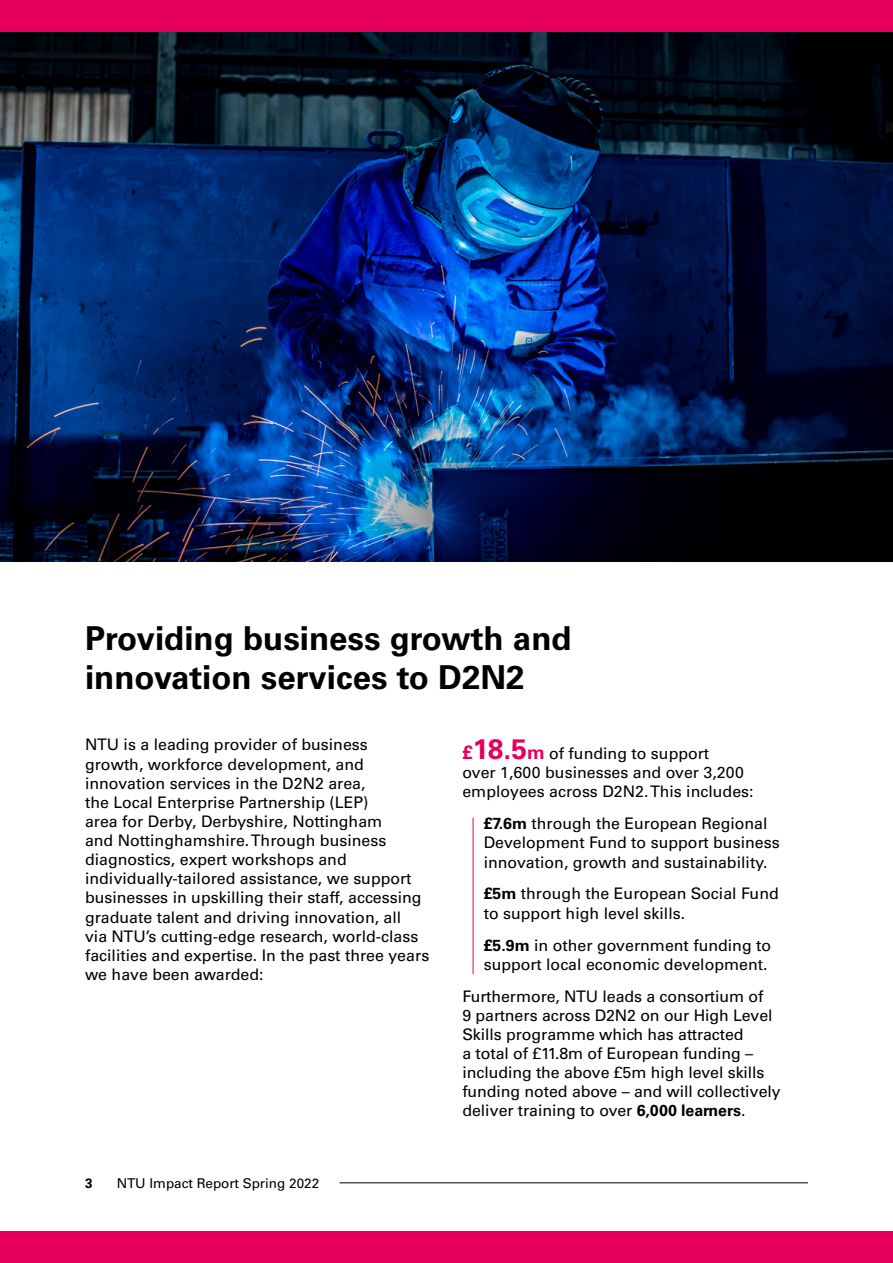
<style>
.page{position:relative;width:893px;height:1263px;background:#fff}
.page>*{position:absolute;margin:0;border:0;box-sizing:border-box;transform-origin:0 0}
.t1{font:700 33px/39.6px "Univers LT Std";color:#000}
.t2{font:15.9px/19px "Univers LT Std";color:#000}
.t3{font:13.5px "Univers LT Std";color:#000}
.t4{font:700 13.5px "Univers LT Std";color:#000}
.s1{font-weight:700;font-size:18.75px;color:#e6005b}
.s2{font-weight:700;font-size:28.2px;color:#e6005b}
.s3{font-weight:700}
</style>
<div class="page">
<img style="left:0;top:32px;width:893px;height:530px">
<div style="left:0;top:1231px;width:893px;height:32px;background:#e6005b"></div>
<div style="left:0;top:0;width:893px;height:32px;background:#e6005b"></div>
<hr style="left:340px;top:1182px;width:468px;height:1px;background:#000">
<hr style="left:473px;top:818px;width:1px;height:156px;background:#e6005b">
<h1 class="t1" style="left:85px;top:618px;width:488px">Providing business growth and innovation services to D2N2</h1>
<p class="t2" style="left:85px;top:735px;width:346px">NTU is a leading provider of business growth, workforce development, and innovation services in the D2N2 area,<br>the Local Enterprise Partnership (LEP)<br>area for Derby, Derbyshire, Nottingham<br>and Nottinghamshire. Through business diagnostics, expert workshops and individually-tailored assistance, we support businesses in upskilling their staff, accessing graduate talent and driving innovation, all<br>via NTU’s cutting-edge research, world-class facilities and expertise. In the past three years we have been awarded:</p>
<p class="t2" style="left:462px;top:744px;width:293px"><span class="s1">£</span><span class="s2">18.5</span><span class="s1">m</span> of funding to support<br>over 1,600 businesses and over 3,200 employees across D2N2. This includes:</p>
<p class="t2" style="left:484px;top:814px;width:297px"><span class="s3">£7.6m</span> through the European Regional<br>Development Fund to support business innovation, growth and sustainability.</p>
<p class="t2" style="left:484px;top:884px;width:297px"><span class="s3">£5m</span> through the European Social Fund to support high level skills.</p>
<p class="t2" style="left:484px;top:935px;width:289px"><span class="s3">£5.9m</span> in other government funding to support local economic development.</p>
<p class="t2" style="left:462px;top:986px;width:320px">Furthermore, NTU leads a consortium of<br>9 partners across D2N2 on our High Level Skills programme which has attracted<br>a total of £11.8m of European funding – including the above £5m high level skills funding noted above – and will collectively deliver training to over <span class="s3">6,000 learners</span>.</p>
<p class="t4" style="left:85px;top:1175px;width:9px">3</p>
<p class="t3" style="left:117px;top:1175px;width:204px">NTU Impact Report Spring 2022</p>
</div>
